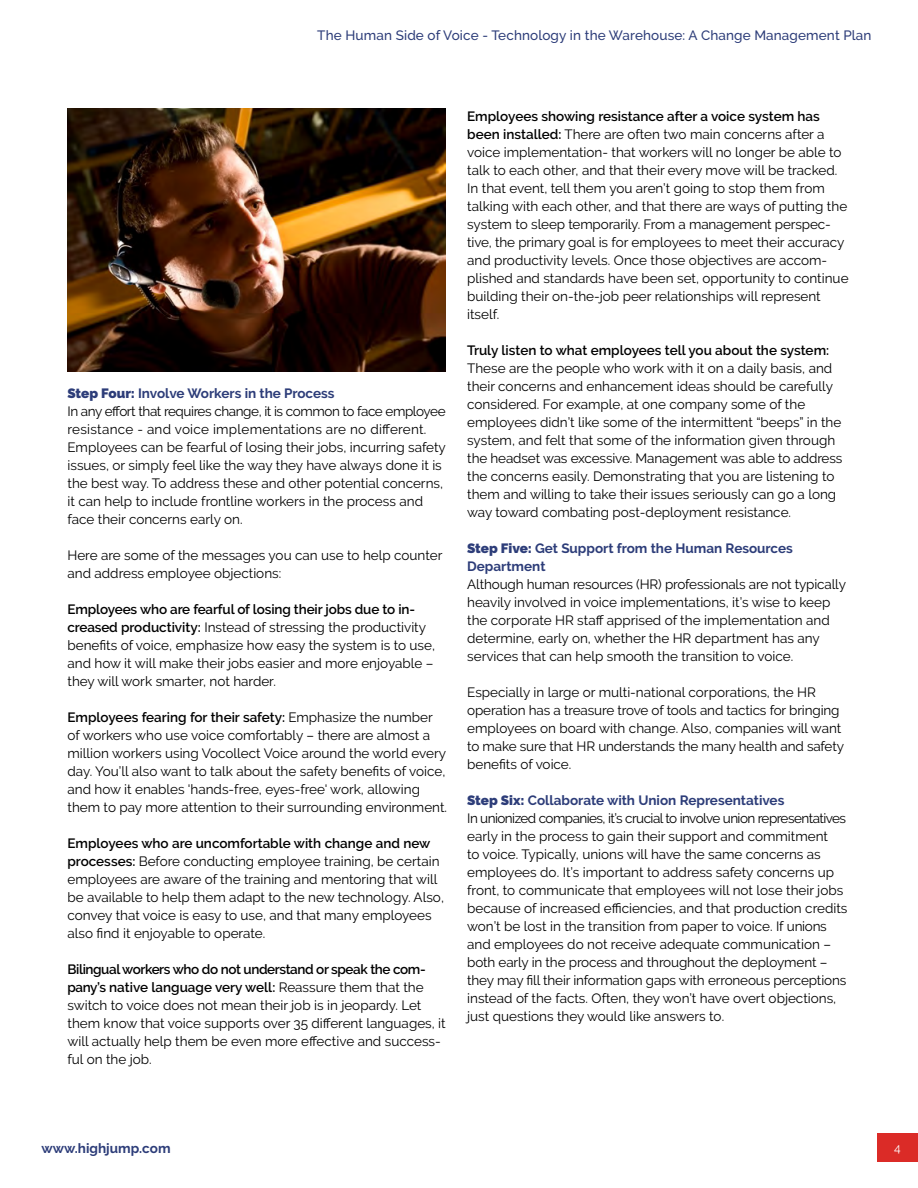
<style>
.page{position:relative;width:918px;height:1188px;background:#fff}
.page>*{position:absolute;margin:0;border:0;box-sizing:border-box;transform-origin:0 0}
.t1{font:13.5px/18px "Raleway";color:#000}
.t2{font:500 13.5px "Raleway";letter-spacing:.01em;color:#2d3d79}
.t3{font:700 13.5px/18px "Raleway";color:#2d3d79}
.t4{font:600 13.5px "Raleway";color:#000}
.t5{font:12px "Raleway";color:#fff}
.s1{font-weight:900;color:#2d3d79}
.s2{font-weight:700;color:#2d3d79}
.s3{font-weight:600}
.s4{font-weight:900}
</style>
<div class="page">
<div style="left:878px;top:1133px;width:40px;height:28px;background:#db2b27"></div>
<img style="left:68px;top:108px;width:378px;height:264px">
<p class="t2" style="left:317px;top:27px;width:556px">The Human Side of Voice - Technology in the Warehouse: A Change Management Plan</p>
<p class="t1" style="left:68px;top:385px;width:380px"><span class="s1">Step Four:</span> <span class="s2">Involve Workers in the Process<br></span>In any effort that requires change, it is common to face employee resistance - and voice implementations are no different.<br>Employees can be fearful of losing their jobs, incurring safety issues, or simply feel like the way they have always done it is the best way. To address these and other potential concerns, it can help to include frontline workers in the process and face their concerns early on.</p>
<p class="t1" style="left:68px;top:547px;width:376px">Here are some of the messages you can use to help counter and address employee objections:</p>
<p class="t1" style="left:68px;top:601px;width:369px"><span class="s3">Employees who are fearful of losing their jobs due to in&shy;creased productivity:</span> Instead of stressing the productivity benefits of voice, emphasize how easy the system is to use, and how it will make their jobs easier and more enjoyable – they will work smarter, not harder.</p>
<p class="t1" style="left:68px;top:709px;width:381px"><span class="s3">Employees fearing for their safety:</span> Emphasize the number of workers who use voice comfortably – there are almost a million workers using Vocollect Voice around the world every day. You’ll also want to talk about the safety benefits of voice, and how it enables 'hands-free, eyes-free' work, allowing them to pay more attention to their surrounding environment.</p>
<p class="t1" style="left:68px;top:834px;width:378px"><span class="s3">Employees who are uncomfortable with change and new processes:</span> Before conducting employee training, be certain employees are aware of the training and mentoring that will be available to help them adapt to the new technology. Also, convey that voice is easy to use, and that many employees also find it enjoyable to operate.</p>
<p class="t1" style="left:68px;top:960px;width:380px"><span class="s3">Bilingual workers who do not understand or speak the com&shy;pany’s native language very well:</span> Reassure them that the switch to voice does not mean their job is in jeopardy. Let them know that voice supports over 35 different languages, it will actually help them be even more effective and success&shy;ful on the job.</p>
<p class="t1" style="left:467px;top:107px;width:383px"><span class="s3">Employees showing resistance after a voice system has been installed:</span> There are often two main concerns after a voice implementation- that workers will no longer be able to talk to each other, and that their every move will be tracked.<br>In that event, tell them you aren’t going to stop them from talking with each other, and that there are ways of putting the system to sleep temporarily. From a management perspec&shy;tive, the primary goal is for employees to meet their accuracy and productivity levels. Once those objectives are accom&shy;plished and standards have been set, opportunity to continue building their on-the-job peer relationships will represent itself.</p>
<p class="t4" style="left:467px;top:342px;width:364px">Truly listen to what employees tell you about the system:</p>
<p class="t1" style="left:467px;top:359px;width:377px">These are the people who work with it on a daily basis, and their concerns and enhancement ideas should be carefully considered. For example, at one company some of the employees didn’t like some of the intermittent “beeps” in the system, and felt that some of the information given through the headset was excessive. Management was able to address the concerns easily. Demonstrating that you are listening to them and willing to take their issues seriously can go a long way toward combating post-deployment resistance.</p>
<p class="t3" style="left:467px;top:539px;width:327px"><span class="s4">Step Five:</span> Get Support from the Human Resources<br>Department</p>
<p class="t1" style="left:467px;top:575px;width:380px">Although human resources (HR) professionals are not typically heavily involved in voice implementations, it’s wise to keep the corporate HR staff apprised of the implementation and determine, early on, whether the HR department has any services that can help smooth the transition to voice.</p>
<p class="t1" style="left:467px;top:683px;width:378px">Especially in large or multi-national corporations, the HR operation has a treasure trove of tools and tactics for bringing employees on board with change. Also, companies will want to make sure that HR understands the many health and safety benefits of voice.</p>
<p class="t1" style="left:467px;top:791px;width:382px"><span class="s1">Step Six:</span> <span class="s2">Collaborate with Union Representatives<br></span>In unionized companies, it’s crucial to involve union representatives early in the process to gain their support and commitment<br>to voice. Typically, unions will have the same concerns as employees do. It’s important to address safety concerns up front, to communicate that employees will not lose their jobs because of increased efficiencies, and that production credits won’t be lost in the transition from paper to voice. If unions and employees do not receive adequate communication – both early in the process and throughout the deployment – they may fill their information gaps with erroneous perceptions instead of the facts. Often, they won’t have overt objections, just questions they would like answers to.</p>
<p class="t3" style="left:42px;top:1139px;width:131px">www.highjump.com</p>
<p class="t5" style="left:894px;top:1141px;width:8px">4</p>
</div>
